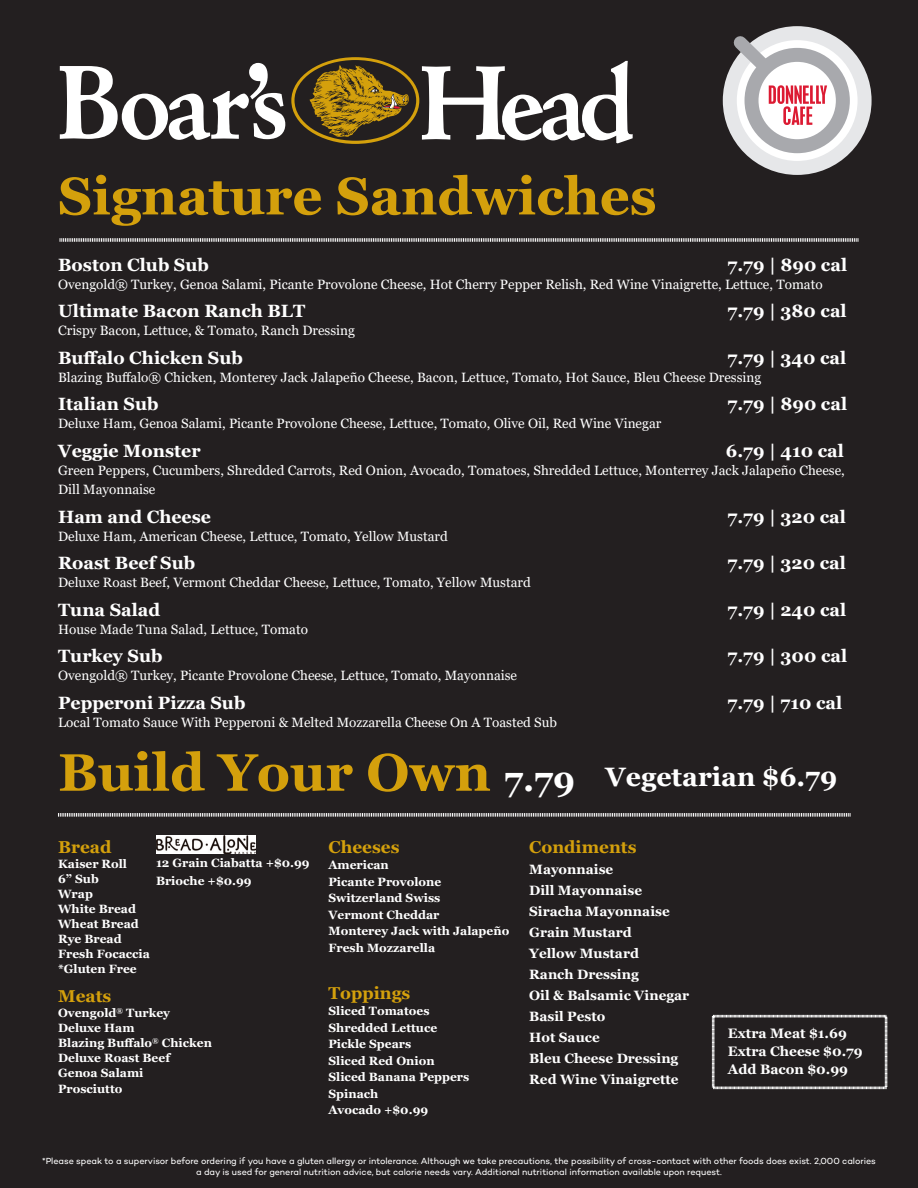
<style>
.page{position:relative;width:918px;height:1188px;background:#231f20}
.page>*{position:absolute;margin:0;border:0;box-sizing:border-box;transform-origin:0 0}
.t1{font:700 52.5px "Georgia";color:#d4a00c}
.t2{font:700 26.55px "Georgia";color:#fff}
.t3{font:700 17.7px "Georgia";color:#fff}
.t4{font:700 17.25px "Georgia";color:#d4a00c}
.t5{font:700 13.65px "Georgia";color:#fff}
.t6{font:13.5px/19.5px "Georgia";color:#fff}
.t7{font:700 13.5px "Georgia";color:#fff}
.t8{font:700 12px "Georgia";color:#fff}
.t9{font:9px/10.8px "Campton";letter-spacing:-.005em;color:#fff;text-align:center}
.s1{font-size:34.05px;color:#fff}
</style>
<div class="page">
<svg style="left:291px;top:57px;width:128px;height:87px"></svg>
<div style="left:295px;top:60px;width:121px;height:81px;background:#231f20;border-radius:50%"></div>
<svg style="left:60px;top:63px;width:225px;height:77px"></svg>
<svg style="left:422px;top:61px;width:211px;height:82px"></svg>
<svg style="left:310px;top:65px;width:99px;height:76px"></svg>
<svg style="left:58px;top:813px;width:793px;height:4px;background:#908e8f"></svg>
<svg style="left:59px;top:238px;width:800px;height:4px;background:#908e8f"></svg>
<svg style="left:711px;top:1014px;width:177px;height:76px"></svg>
<svg style="left:730px;top:33px;width:135px;height:135px;background:#efeff0"></svg>
<div style="left:723px;top:26px;width:149px;height:149px;border:14px solid #e6e7e9;border-radius:50%"></div>
<svg style="left:752px;top:55px;width:91px;height:91px"></svg>
<div style="left:745px;top:48px;width:105px;height:105px;border:14px solid #a8a9ad;border-radius:50%"></div>
<svg style="left:722px;top:26px;width:105px;height:99px;background:#c9b8bb"></svg>
<img style="left:156px;top:835px;width:100px;height:19px">
<p class="t1" style="left:58px;top:163px;width:600px">Signature Sandwiches</p>
<p class="t3" style="left:58px;top:253px;width:152px">Boston Club Sub</p>
<p class="t3" style="left:728px;top:253px;width:121px">7.79 | 890 cal</p>
<p class="t6" style="left:58px;top:275px;width:766px">Ovengold® Turkey, Genoa Salami, Picante Provolone Cheese, Hot Cherry Pepper Relish, Red Wine Vinaigrette, Lettuce, Tomato</p>
<p class="t3" style="left:58px;top:300px;width:249px">Ultimate Bacon Ranch BLT</p>
<p class="t3" style="left:728px;top:300px;width:121px">7.79 | 380 cal</p>
<p class="t6" style="left:58px;top:321px;width:298px">Crispy Bacon, Lettuce, &amp; Tomato, Ranch Dressing</p>
<p class="t3" style="left:58px;top:346px;width:186px">Buffalo Chicken Sub</p>
<p class="t3" style="left:728px;top:346px;width:120px">7.79 | 340 cal</p>
<p class="t6" style="left:58px;top:368px;width:705px">Blazing Buffalo® Chicken, Monterey Jack Jalapeño Cheese, Bacon, Lettuce, Tomato, Hot Sauce, Bleu Cheese Dressing</p>
<p class="t3" style="left:58px;top:393px;width:102px">Italian Sub</p>
<p class="t3" style="left:728px;top:393px;width:121px">7.79 | 890 cal</p>
<p class="t6" style="left:58px;top:414px;width:605px">Deluxe Ham, Genoa Salami, Picante Provolone Cheese, Lettuce, Tomato, Olive Oil, Red Wine Vinegar</p>
<p class="t3" style="left:58px;top:439px;width:144px">Veggie Monster</p>
<p class="t3" style="left:726px;top:439px;width:119px">6.79 | 410 cal</p>
<p class="t6" style="left:58px;top:461px;width:788px">Green Peppers, Cucumbers, Shredded Carrots, Red Onion, Avocado, Tomatoes, Shredded Lettuce, Monterrey Jack Jalapeño Cheese,<br>Dill Mayonnaise</p>
<p class="t3" style="left:58px;top:505px;width:154px">Ham and Cheese</p>
<p class="t3" style="left:728px;top:505px;width:120px">7.79 | 320 cal</p>
<p class="t6" style="left:58px;top:527px;width:391px">Deluxe Ham, American Cheese, Lettuce, Tomato, Yellow Mustard</p>
<p class="t3" style="left:58px;top:552px;width:139px">Roast Beef Sub</p>
<p class="t3" style="left:728px;top:552px;width:120px">7.79 | 320 cal</p>
<p class="t6" style="left:58px;top:573px;width:474px">Deluxe Roast Beef, Vermont Cheddar Cheese, Lettuce, Tomato, Yellow Mustard</p>
<p class="t3" style="left:58px;top:598px;width:104px">Tuna Salad</p>
<p class="t3" style="left:728px;top:598px;width:120px">7.79 | 240 cal</p>
<p class="t6" style="left:58px;top:620px;width:251px">House Made Tuna Salad, Lettuce, Tomato</p>
<p class="t3" style="left:58px;top:645px;width:106px">Turkey Sub</p>
<p class="t3" style="left:728px;top:645px;width:121px">7.79 | 300 cal</p>
<p class="t6" style="left:58px;top:666px;width:460px">Ovengold® Turkey, Picante Provolone Cheese, Lettuce, Tomato, Mayonnaise</p>
<p class="t3" style="left:58px;top:691px;width:189px">Pepperoni Pizza Sub</p>
<p class="t3" style="left:728px;top:691px;width:116px">7.79 | 710 cal</p>
<p class="t6" style="left:58px;top:713px;width:501px">Local Tomato Sauce With Pepperoni &amp; Melted Mozzarella Cheese On A Toasted Sub</p>
<p class="t1" style="left:58px;top:739px;width:519px">Build Your Own <span class="s1">7.79</span></p>
<p class="t2" style="left:606px;top:760px;width:233px">Vegetarian $6.79</p>
<p class="t4" style="left:58px;top:835px;width:55px">Bread</p>
<p class="t8" style="left:58px;top:856px;width:70px">Kaiser Roll</p>
<p class="t8" style="left:58px;top:871px;width:42px">6” Sub</p>
<p class="t8" style="left:58px;top:886px;width:36px">Wrap</p>
<p class="t8" style="left:58px;top:901px;width:79px">White Bread</p>
<p class="t8" style="left:58px;top:916px;width:82px">Wheat Bread</p>
<p class="t8" style="left:58px;top:931px;width:65px">Rye Bread</p>
<p class="t8" style="left:58px;top:946px;width:93px">Fresh Focaccia</p>
<p class="t8" style="left:58px;top:961px;width:80px">*Gluten Free</p>
<p class="t8" style="left:156px;top:855px;width:155px">12 Grain Ciabatta +$0.99</p>
<p class="t8" style="left:156px;top:873px;width:97px">Brioche +$0.99</p>
<p class="t4" style="left:58px;top:985px;width:55px">Meats</p>
<p class="t8" style="left:58px;top:1005px;width:113px">Ovengold<sup>®</sup> Turkey</p>
<p class="t8" style="left:58px;top:1020px;width:78px">Deluxe Ham</p>
<p class="t8" style="left:58px;top:1035px;width:155px">Blazing Buffalo<sup>®</sup> Chicken</p>
<p class="t8" style="left:58px;top:1050px;width:113px">Deluxe Roast Beef</p>
<p class="t8" style="left:58px;top:1065px;width:87px">Genoa Salami</p>
<p class="t8" style="left:58px;top:1081px;width:66px">Prosciutto</p>
<p class="t4" style="left:328px;top:835px;width:73px">Cheeses</p>
<p class="t8" style="left:328px;top:857px;width:62px">American</p>
<p class="t8" style="left:328px;top:874px;width:114px">Picante Provolone</p>
<p class="t8" style="left:328px;top:890px;width:113px">Switzerland Swiss</p>
<p class="t8" style="left:328px;top:907px;width:113px">Vermont Cheddar</p>
<p class="t8" style="left:328px;top:923px;width:182px">Monterey Jack with Jalapeño</p>
<p class="t8" style="left:328px;top:940px;width:108px">Fresh Mozzarella</p>
<p class="t4" style="left:328px;top:982px;width:83px">Toppings</p>
<p class="t8" style="left:328px;top:1003px;width:103px">Sliced Tomatoes</p>
<p class="t8" style="left:328px;top:1020px;width:110px">Shredded Lettuce</p>
<p class="t8" style="left:328px;top:1036px;width:84px">Pickle Spears</p>
<p class="t8" style="left:328px;top:1053px;width:108px">Sliced Red Onion</p>
<p class="t8" style="left:328px;top:1069px;width:142px">Sliced Banana Peppers</p>
<p class="t8" style="left:328px;top:1086px;width:51px">Spinach</p>
<p class="t8" style="left:328px;top:1102px;width:101px">Avocado +$0.99</p>
<p class="t4" style="left:529px;top:835px;width:109px">Condiments</p>
<p class="t7" style="left:529px;top:860px;width:86px">Mayonnaise</p>
<p class="t7" style="left:529px;top:881px;width:114px">Dill Mayonnaise</p>
<p class="t7" style="left:529px;top:902px;width:142px">Siracha Mayonnaise</p>
<p class="t7" style="left:529px;top:923px;width:104px">Grain Mustard</p>
<p class="t7" style="left:529px;top:944px;width:111px">Yellow Mustard</p>
<p class="t7" style="left:529px;top:965px;width:111px">Ranch Dressing</p>
<p class="t7" style="left:529px;top:986px;width:162px">Oil &amp; Balsamic Vinegar</p>
<p class="t7" style="left:529px;top:1007px;width:78px">Basil Pesto</p>
<p class="t7" style="left:529px;top:1028px;width:72px">Hot Sauce</p>
<p class="t7" style="left:529px;top:1049px;width:151px">Bleu Cheese Dressing</p>
<p class="t7" style="left:529px;top:1070px;width:151px">Red Wine Vinaigrette</p>
<p class="t5" style="left:728px;top:1025px;width:120px">Extra Meat $1.69</p>
<p class="t5" style="left:728px;top:1042px;width:136px">Extra Cheese $0.79</p>
<p class="t5" style="left:728px;top:1060px;width:122px">Add Bacon $0.99</p>
<p class="t9" style="left:42px;top:1155px;width:835px">*Please speak to a supervisor before ordering if you have a gluten allergy or intolerance. Although we take precautions, the possibility of cross-contact with other foods does exist. 2,000 calories a day is used for general nutrition advice, but calorie needs vary. Additional nutritional information available upon request.</p>
</div>
